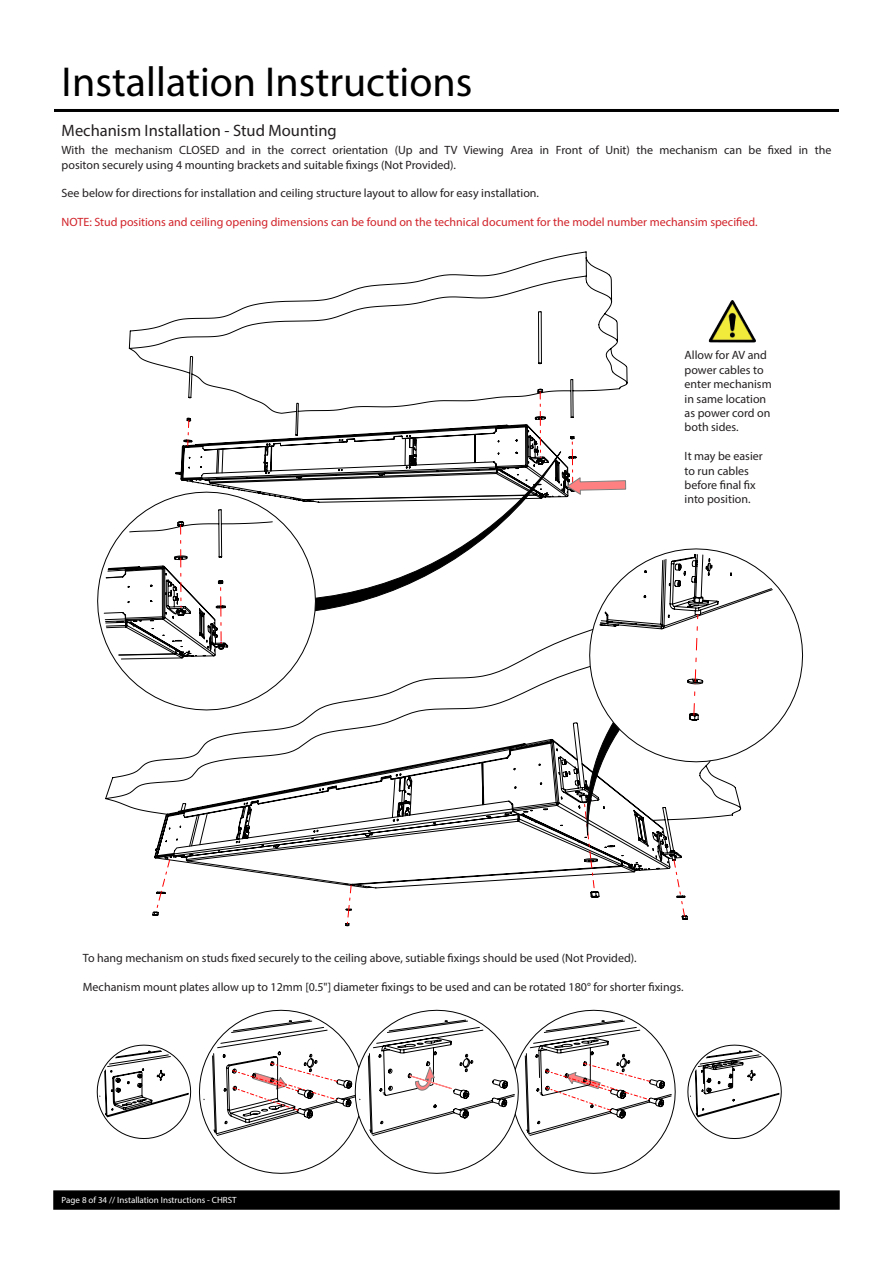
<style>
.page{position:relative;width:893px;height:1263px;background:#fff}
.page>*{position:absolute;margin:0;border:0;box-sizing:border-box;transform-origin:0 0}
.t1{font:42px "Myriad Pro";color:#000}
.t2{font:16.5px "Myriad Pro";color:#231f20}
.t3{font:12px/14.4px "Myriad Pro";color:#231f20}
.t4{font:12px "Myriad Pro";color:#d1232a}
.t5{font:9px "Myriad Pro";color:#fff}
</style>
<div class="page">
<div style="left:53px;top:1190px;width:787px;height:20px;background:#000;border:2px solid #000"></div>
<hr style="left:54px;top:109px;width:785px;height:3px;background:#000">
<svg style="left:129px;top:251px;width:498px;height:140px"></svg>
<svg style="left:176px;top:251px;width:392px;height:140px"></svg>
<img style="left:708px;top:300px;width:48px;height:43px">
<svg style="left:101px;top:391px;width:641px;height:503px"></svg>
<svg style="left:589px;top:548px;width:214px;height:214px"></svg>
<svg style="left:687px;top:1044px;width:95px;height:95px"></svg>
<svg style="left:97px;top:1044px;width:94px;height:95px"></svg>
<svg style="left:199px;top:1010px;width:477px;height:164px"></svg>
<h1 class="t1" style="left:62px;top:56px;width:412px">Installation Instructions</h1>
<h2 class="t2" style="left:62px;top:120px;width:277px">Mechanism Installation - Stud Mounting</h2>
<p class="t3" style="left:62px;top:143px;width:771px">With the mechanism CLOSED and in the correct orientation (Up and TV Viewing Area in Front of Unit) the mechanism can be fixed in the positon securely using 4 mounting brackets and suitable fixings (Not Provided).</p>
<p class="t3" style="left:62px;top:186px;width:479px">See below for directions for installation and ceiling structure layout to allow for easy installation.</p>
<p class="t4" style="left:62px;top:215px;width:697px">NOTE: Stud positions and ceiling opening dimensions can be found on the technical document for the model number mechansim specified.</p>
<p class="t3" style="left:685px;top:348px;width:89px">Allow for AV and power cables to enter mechanism in same location as power cord on both sides.</p>
<p class="t3" style="left:685px;top:449px;width:80px">It may be easier to run cables before final fix into position.</p>
<p class="t3" style="left:83px;top:951px;width:555px">To hang mechanism on studs fixed securely to the ceiling above, sutiable fixings should be used (Not Provided).</p>
<p class="t3" style="left:83px;top:980px;width:602px">Mechanism mount plates allow up to 12mm [0.5"] diameter fixings to be used and can be rotated 180° for shorter fixings.</p>
<p class="t5" style="left:62px;top:1194px;width:176px">Page 8 of 34 // Installation Instructions - CHRST</p>
</div>
